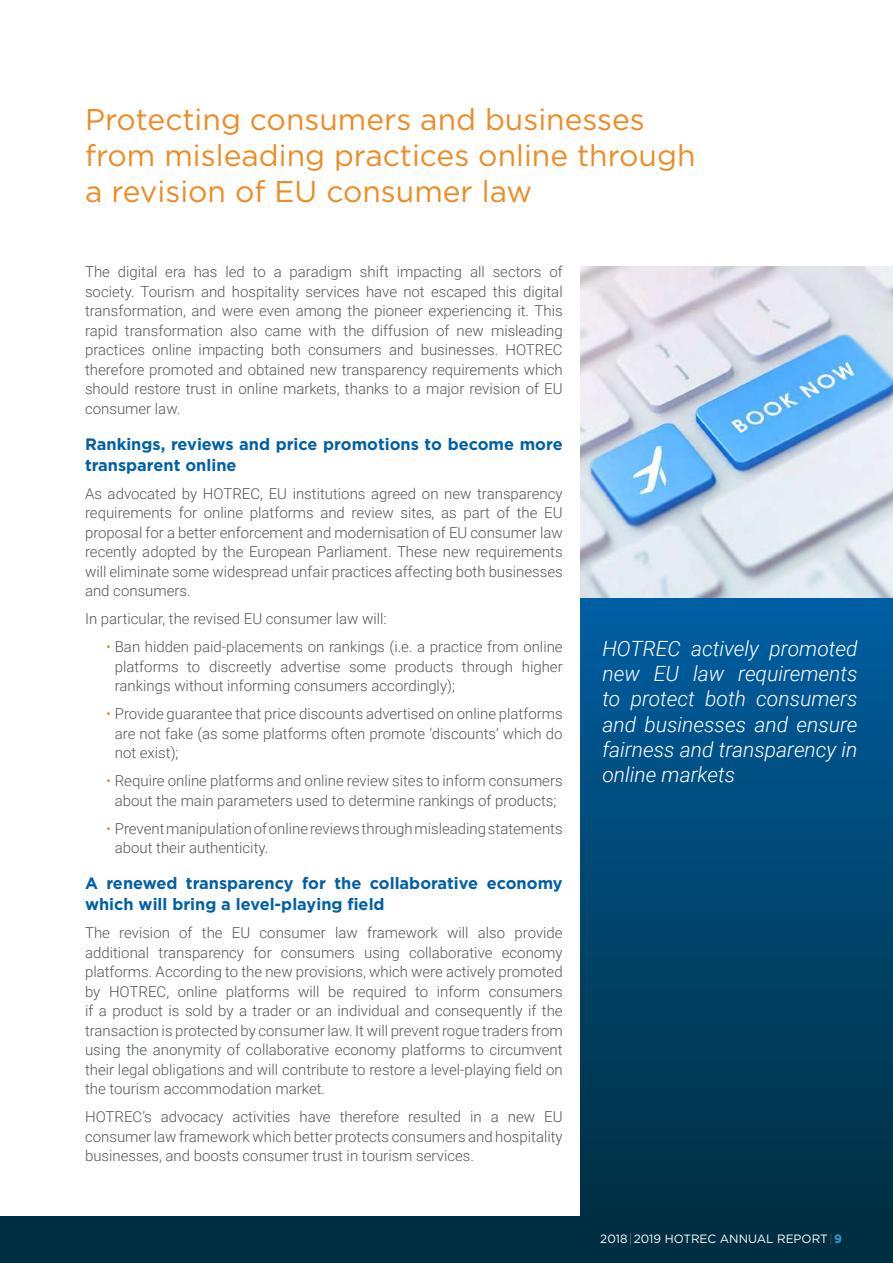
<style>
.page{position:relative;width:893px;height:1263px;background:#fff}
.page>*{position:absolute;margin:0;border:0;box-sizing:border-box;transform-origin:0 0}
.t1{font:30px/36px "Gotham";color:#ed8b24}
.t2{font:italic 300 21px/25.2px "Roboto";color:#fff;text-align:justify}
.t3{font:700 16.5px/21px "Gotham";color:#0060a6}
.t4{font:300 15px/19.5px "Roboto";color:#52565a;text-align:justify}
.t5{font:12px "Gotham";color:#fff}
.s1{color:#ed8b24}
.s2{font-weight:100}
.s3{font-weight:100;color:#ed8b24}
.s4{font-weight:700;color:#2f9fd3}
</style>
<div class="page">
<div style="left:0;top:1216px;width:893px;height:47px;background:#002f43"></div>
<div style="left:580px;top:598px;width:313px;height:618px;background:linear-gradient(to bottom,#005ea1,#002f40)"></div>
<img style="left:580px;top:266px;width:313px;height:332px">
<h1 class="t1" style="left:85px;top:101px;width:612px">Protecting consumers and businesses from misleading practices online through a revision of EU consumer law</h1>
<p class="t4" style="left:85px;top:262px;width:479px">The digital era has led to a paradigm shift impacting all sectors of society. Tourism and hospitality services have not escaped this digital transformation, and were even among the pioneer experiencing it. This rapid transformation also came with the diffusion of new misleading practices online impacting both consumers and businesses. HOTREC therefore promoted and obtained new transparency requirements which should restore trust in online markets, thanks to a major revision of EU consumer law.</p>
<p class="t3" style="left:85px;top:433px;width:479px">Rankings, reviews and price promotions to become more transparent online</p>
<p class="t4" style="left:85px;top:483px;width:479px">As advocated by HOTREC, EU institutions agreed on new transparency requirements for online platforms and review sites, as part of the EU proposal for a better enforcement and modernisation of EU consumer law recently adopted by the European Parliament. These new requirements will eliminate some widespread unfair practices affecting both businesses and consumers.</p>
<p class="t4" style="left:85px;top:609px;width:303px">In particular, the revised EU consumer law will:</p>
<p class="t4" style="left:115px;top:637px;width:449px;text-indent:-8px"><span class="s1">•</span> Ban hidden paid-placements on rankings (i.e. a practice from online platforms to discreetly advertise some products through higher rankings without informing consumers accordingly);</p>
<p class="t4" style="left:115px;top:704px;width:449px;text-indent:-8px"><span class="s1">•</span> Provide guarantee that price discounts advertised on online platforms are not fake (as some platforms often promote ‘discounts’ which do not exist);</p>
<p class="t4" style="left:106px;top:771px;width:458px;text-align:center"><span class="s1">•</span> Require online platforms and online review sites to inform consumers about the main parameters used to determine rankings of products;</p>
<p class="t4" style="left:115px;top:818px;width:449px;text-indent:-8px"><span class="s1">•</span> Prevent manipulation of online reviews through misleading statements about their authenticity.</p>
<p class="t3" style="left:85px;top:873px;width:479px">A renewed transparency for the collaborative economy which will bring a level-playing field</p>
<p class="t4" style="left:85px;top:923px;width:479px">The revision of the EU consumer law framework will also provide additional transparency for consumers using collaborative economy platforms. According to the new provisions, which were actively promoted by HOTREC, online platforms will be required to inform consumers if a product is sold by a trader or an individual and consequently if the transaction is protected by consumer law. It will prevent rogue traders from using the anonymity of collaborative economy platforms to circumvent their legal obligations and will contribute to restore a level-playing field on the tourism accommodation market.</p>
<p class="t4" style="left:85px;top:1107px;width:479px">HOTREC’s advocacy activities have therefore resulted in a new EU consumer law framework which better protects consumers and hospitality businesses, and boosts consumer trust in tourism services.</p>
<h2 class="t2" style="left:602px;top:635px;width:257px">HOTREC actively promoted new EU law requirements to protect both consumers and businesses and ensure fairness and transparency in online markets</h2>
<p class="t5" style="left:600px;top:1231px;width:243px">2018 <span class="s2">|</span> 2019 HOTREC ANNUAL REPORT<span class="s3">|</span><span class="s4">9</span></p>
</div>
